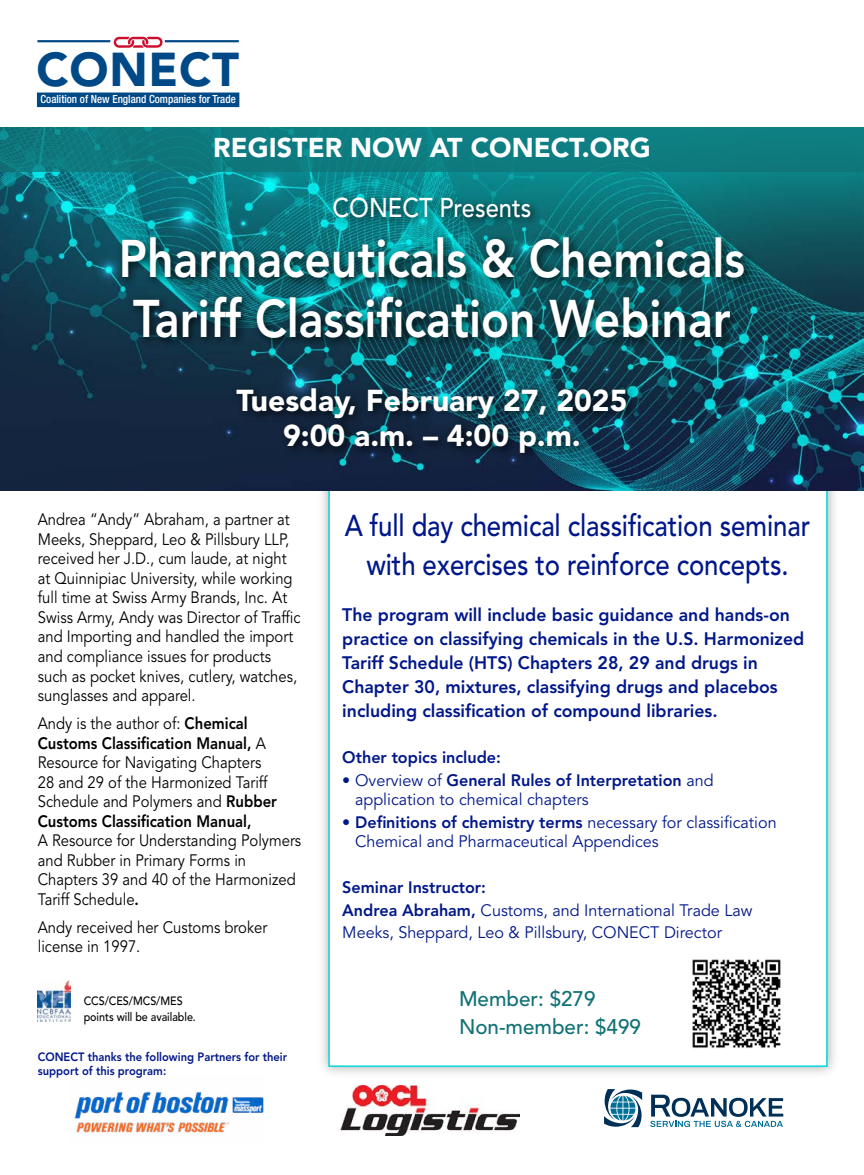
<style>
.page{position:relative;width:864px;height:1175px;background:#fff}
.page>*{position:absolute;margin:0;border:0;box-sizing:border-box;transform-origin:0 0}
.t1{font:800 52.5px/60px "Avenir LT Std";color:#fff;scale:.88 1}
.t2{font:900 47.1px "Avenir LT Std";letter-spacing:.015em;color:#004987}
.t3{font:500 30px/39px "Avenir LT Std";letter-spacing:-.005em;color:#001789;text-align:center;scale:.86 1}
.t4{font:900 30px/34.5px "Avenir LT Std";color:#fff;text-align:center}
.t5{font:900 27px "Avenir LT Std";color:#fff}
.t6{font:500 27px "Avenir LT Std";color:#fff;scale:.88 1}
.t7{font:500 21px/27.6px "Avenir LT Std";color:#117175}
.t8{font:800 18px/24px "Avenir LT Std";color:#001789}
.t9{font:16.5px/19.5px "Avenir LT Std";color:#000;scale:.9 1}
.t10{font:16.5px/19.5px "Avenir LT Std";color:#001789}
.t11{font:800 16.5px "Avenir LT Std";color:#001789}
.t12{font:800 12px/13.5px "Avenir LT Std";color:#001789;scale:.93 1}
.t13{font:500 12px/16.5px "Avenir LT Std";letter-spacing:-.005em;color:#000;scale:.9 1}
.t14{font:500 condensed 11.25px "Helvetica Neue LT Std";color:#fff}
.s1{font-weight:800}
</style>
<div class="page">
<div style="left:316px;top:424px;width:524px;height:654px;background:#000;opacity:.34"></div>
<div style="left:328px;top:437px;width:500px;height:629px;background:#fff;border:2px solid #05d6da"></div>
<img style="left:0;top:172px;width:864px;height:318px">
<div style="left:0;top:127px;width:864px;height:45px;background:#0e7c81"></div>
<div style="left:117px;top:192px;width:639px;height:157px;background:#000;opacity:.75"></div>
<div style="left:231px;top:383px;width:407px;height:81px;background:#000;opacity:.75"></div>
<img style="left:692px;top:959px;width:89px;height:89px">
<div style="left:37px;top:93px;width:202px;height:14px;background:#004987"></div>
<svg style="left:113px;top:37px;width:50px;height:11px"></svg>
<hr style="left:37px;top:40px;width:73px;height:2px;background:#004987">
<hr style="left:165px;top:40px;width:74px;height:2px;background:#004987">
<img style="left:74px;top:1091px;width:190px;height:42px">
<svg style="left:604px;top:1089px;width:38px;height:38px"></svg>
<svg style="left:650px;top:1094px;width:133px;height:33px"></svg>
<img style="left:340px;top:1085px;width:180px;height:50px">
<img style="left:38px;top:980px;width:32px;height:41px">
<h2 class="t2" style="left:36px;top:41px;width:204px">CONECT</h2>
<p class="t14" style="left:41px;top:92px;width:197px">Coalition of New England Companies for Trade</p>
<h3 class="t5" style="left:213px;top:132px;width:439px">REGISTER NOW AT CONECT.ORG</h3>
<h3 class="t6" style="left:333px;top:192px;width:227px">CONECT Presents</h3>
<h1 class="t1" style="left:119px;top:229px;width:713px">Pharmaceuticals &amp; Chemicals<br>Tariff Classification Webinar</h1>
<h3 class="t4" style="left:236px;top:383px;width:393px">Tuesday, February 27, 2025<br>9:00 a.m. – 4:00 p.m.</h3>
<p class="t9" style="left:38px;top:510px;width:294px">Andrea “Andy” Abraham, a partner at Meeks, Sheppard, Leo &amp; Pillsbury LLP, received her J.D., cum laude, at night at Quinnipiac University, while working full time at Swiss Army Brands, Inc. At Swiss Army, Andy was Director of Traffic and Importing and handled the import and compliance issues for products such as pocket knives, cutlery, watches, sunglasses and apparel.</p>
<p class="t9" style="left:38px;top:714px;width:267px">Andy is the author of: <span class="s1">Chemical Customs Classification Manual,</span> A Resource for Navigating Chapters 28 and 29 of the Harmonized Tariff Schedule and Polymers and <span class="s1">Rubber Customs Classification Manual,</span></p>
<p class="t9" style="left:38px;top:831px;width:294px">A Resource for Understanding Polymers and Rubber in Primary Forms in<br>Chapters 39 and 40 of the Harmonized<br>Tariff Schedule<span class="s1">.</span></p>
<p class="t9" style="left:38px;top:918px;width:257px">Andy received her Customs broker license in 1997.</p>
<p class="t13" style="left:84px;top:992px;width:126px">CCS/CES/MCS/MES points will be available.</p>
<p class="t12" style="left:38px;top:1050px;width:270px">CONECT thanks the following Partners for their support of this program:</p>
<h3 class="t3" style="left:345px;top:507px;width:543px">A full day chemical classification seminar with exercises to reinforce concepts.</h3>
<p class="t8" style="left:342px;top:603px;width:463px">The program will include basic guidance and hands-on practice on classifying chemicals in the U.S. Harmonized Tariff Schedule (HTS) Chapters 28, 29 and drugs in Chapter 30, mixtures, classifying drugs and placebos including classification of compound libraries.</p>
<p class="t11" style="left:342px;top:747px;width:160px">Other topics include:</p>
<p class="t10" style="left:355px;top:770px;width:360px;text-indent:-13px"><span class="s1">•</span> Overview of <span class="s1">General Rules of Interpretation</span> and application to chemical chapters</p>
<p class="t10" style="left:355px;top:813px;width:423px;text-indent:-13px"><span class="s1">• Definitions of chemistry terms</span> necessary for classification<br>Chemical and Pharmaceutical Appendices</p>
<p class="t10" style="left:342px;top:876px;width:412px;line-height:22.8px"><span class="s1">Seminar Instructor:<br>Andrea Abraham,</span> Customs, and International Trade Law<br>Meeks, Sheppard, Leo &amp; Pillsbury, CONECT Director</p>
<p class="t7" style="left:459px;top:985px;width:183px">Member: $279<br>Non-member: $499</p>
</div>
